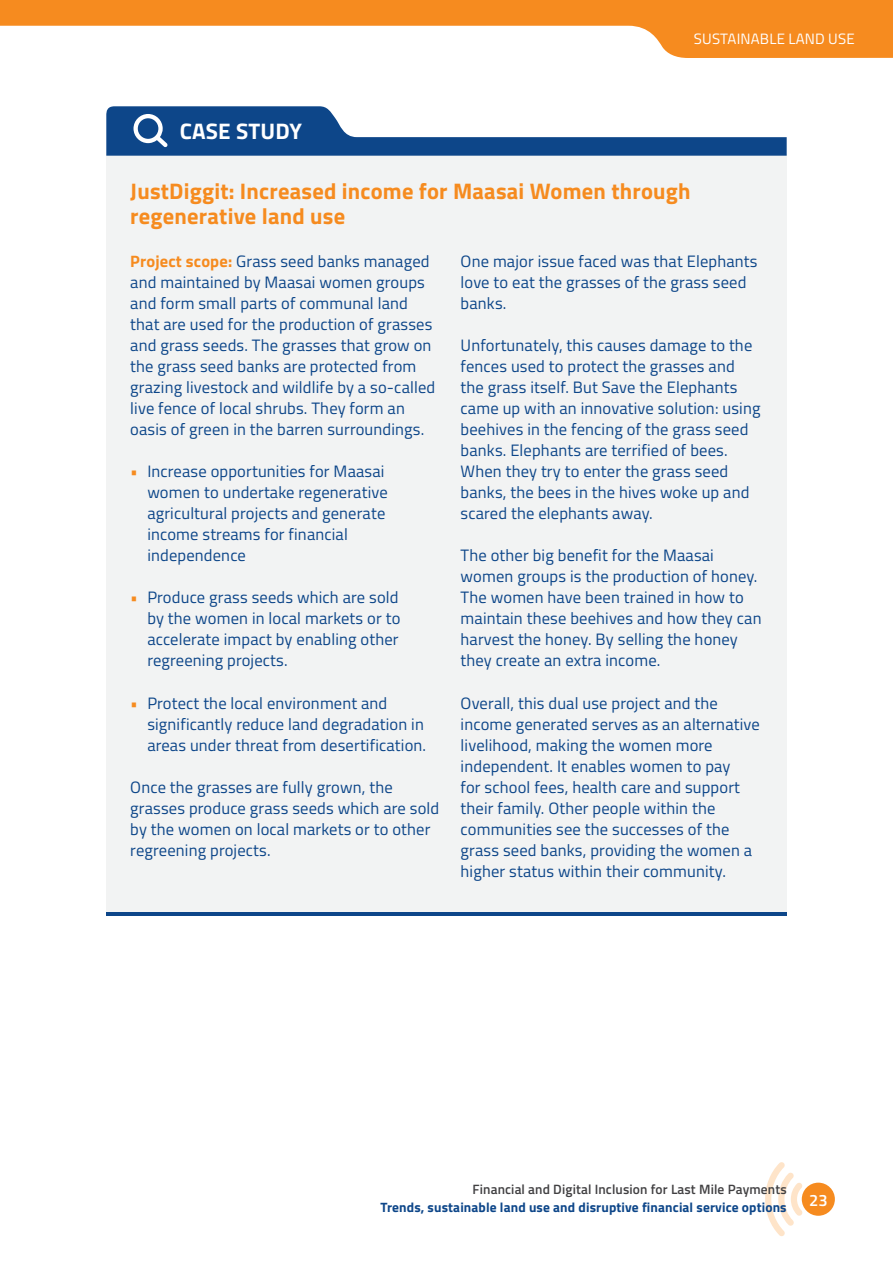
<style>
.page{position:relative;width:893px;height:1263px;background:#fff}
.page>*{position:absolute;margin:0;border:0;box-sizing:border-box;transform-origin:0 0}
.t1{font:700 22.5px/25.5px "Titillium";letter-spacing:.01em;color:#f68b1f}
.t2{font:700 22.5px "Titillium";letter-spacing:.01em;color:#fff}
.t3{font:16.5px/21px "Titillium";letter-spacing:.01em;color:#0d4689}
.t4{font:600 16.5px "Titillium";color:#fff}
.t5{font:15px "Titillium";letter-spacing:.01em;color:#fff}
.t6{font:700 13.5px "Titillium";letter-spacing:.01em;color:#0d4689}
.t7{font:600 13.5px "Titillium";letter-spacing:.01em;color:#414042}
.s1{font-weight:700;color:#f68b1f}
.s2{color:#f68b1f}
</style>
<div class="page">
<div style="left:106px;top:154px;width:681px;height:758px;background:#f2f3f3"></div>
<hr style="left:106px;top:912px;width:681px;height:3px;background:#0d4689">
<svg style="left:106px;top:106px;width:681px;height:50px"></svg>
<div style="left:802px;top:1183px;width:33px;height:33px;background:#f68b1f;border-radius:50%"></div>
<svg style="left:765px;top:1162px;width:37px;height:74px"></svg>
<svg style="left:0;top:0;width:893px;height:58px;fill:#f68b1f"></svg>
<h1 class="t2" style="left:180px;top:113px;width:124px">CASE STUDY</h1>
<p class="t5" style="left:694px;top:28px;width:162px">SUSTAINABLE LAND USE</p>
<h1 class="t1" style="left:130px;top:177px;width:562px">JustDiggit: Increased income for Maasai Women through regenerative land use</h1>
<p class="t3" style="left:130px;top:250px;width:306px"><span class="s1">Project scope:</span> Grass seed banks managed and maintained by Maasai women groups and form small parts of communal land that are used for the production of grasses and grass seeds. The grasses that grow on the grass seed banks are protected from grazing livestock and wildlife by a so-called live fence of local shrubs. They form an oasis of green in the barren surroundings.</p>
<p class="t3" style="left:147px;top:460px;width:242px;text-indent:-17px"><span class="s2">•</span> Increase opportunities for Maasai women to undertake regenerative agricultural projects and generate income streams for financial independence</p>
<p class="t3" style="left:147px;top:586px;width:255px;text-align:justify;text-indent:-17px"><span class="s2">•</span> Produce grass seeds which are sold by the women in local markets or to accelerate impact by enabling other regreening projects.</p>
<p class="t3" style="left:147px;top:691px;width:280px;text-indent:-17px"><span class="s2">•</span> Protect the local environment and significantly reduce land degradation in areas under threat from desertification.</p>
<p class="t3" style="left:130px;top:776px;width:310px">Once the grasses are fully grown, the grasses produce grass seeds which are sold by the women on local markets or to other regreening projects.</p>
<p class="t3" style="left:461px;top:250px;width:298px">One major issue faced was that Elephants love to eat the grasses of the grass seed banks.</p>
<p class="t3" style="left:461px;top:334px;width:301px">Unfortunately, this causes damage to the fences used to protect the grasses and the grass itself. But Save the Elephants came up with an innovative solution: using beehives in the fencing of the grass seed banks. Elephants are terrified of bees.<br>When they try to enter the grass seed banks, the bees in the hives woke up and scared the elephants away.</p>
<p class="t3" style="left:461px;top:544px;width:302px">The other big benefit for the Maasai women groups is the production of honey.<br>The women have been trained in how to maintain these beehives and how they can harvest the honey. By selling the honey they create an extra income.</p>
<p class="t3" style="left:461px;top:691px;width:301px">Overall, this dual use project and the income generated serves as an alternative livelihood, making the women more independent. It enables women to pay<br>for school fees, health care and support their family. Other people within the communities see the successes of the grass seed banks, providing the women a higher status within their community.</p>
<p class="t7" style="left:472px;top:1179px;width:316px">Financial and Digital Inclusion for Last Mile Payments</p>
<p class="t6" style="left:380px;top:1197px;width:408px">Trends, sustainable land use and disruptive financial service options</p>
<p class="t4" style="left:809px;top:1187px;width:20px">23</p>
</div>
